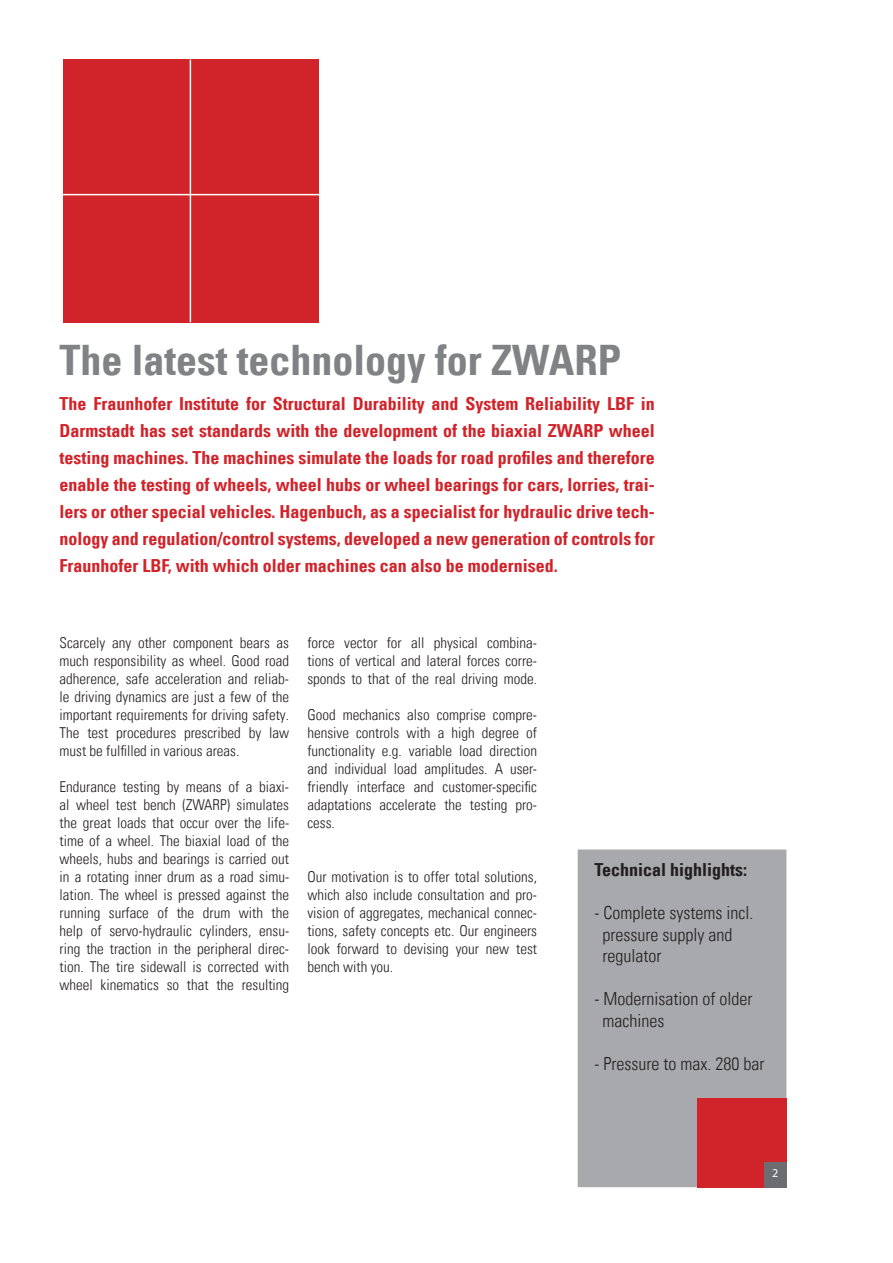
<style>
.page{position:relative;width:893px;height:1263px;background:#fff}
.page>*{position:absolute;margin:0;border:0;box-sizing:border-box;transform-origin:0 0}
.t1{font:42px "Univers Com 67 Bold Cond";color:#808285}
.t2{font:18px/27px "Univers Com 67 Bold Cond";color:#d1232a;text-align:justify}
.t3{font:18px/21.6px "Univers Com 47 Light Cond";color:#231f20}
.t4{font:18px "Univers Com 67 Bold Cond";color:#231f20}
.t5{font:15px/18px "Univers Com 47 Light Cond";color:#231f20;text-align:justify}
.t6{font:12px "Myriad Pro";color:#fff}
</style>
<div class="page">
<div style="left:63px;top:60px;width:255px;height:255px;background:#d1232a"></div>
<hr style="left:190px;top:60px;width:1px;height:255px;background:#fff">
<div style="left:63px;top:67px;width:255px;height:255px;background:#d1232a"></div>
<hr style="left:190px;top:67px;width:1px;height:255px;background:#fff">
<hr style="left:60px;top:194px;width:263px;height:1px;background:#fff">
<div style="left:578px;top:849px;width:208px;height:338px;background:#a8a9ad"></div>
<div style="left:697px;top:1098px;width:89px;height:89px;background:#d1232a"></div>
<div style="left:764px;top:1162px;width:22px;height:25px;background:#6c6d70"></div>
<h1 class="t1" style="left:60px;top:334px;width:563px">The latest technology for ZWARP</h1>
<p class="t2" style="left:60px;top:390px;width:597px">The Fraunhofer Institute for Structural Durability and System Reliability LBF in Darmstadt has set standards with the development of the biaxial ZWARP wheel testing machines. The machines simulate the loads for road profiles and therefore enable the testing of wheels, wheel hubs or wheel bearings for cars, lorries, trai&shy;lers or other special vehicles. Hagenbuch, as a specialist for hydraulic drive tech&shy;nology and regulation/control systems, developed a new generation of controls for Fraunhofer LBF, with which older machines can also be modernised.</p>
<p class="t5" style="left:60px;top:634px;width:231px">Scarcely any other component bears as much responsibility as wheel. Good road adherence, safe acceleration and reliab&shy;le driving dynamics are just a few of the important requirements for driving safety.<br>The test procedures prescribed by law must be fulfilled in various areas.</p>
<p class="t5" style="left:60px;top:778px;width:231px">Endurance testing by means of a biaxi&shy;al wheel test bench (ZWARP) simulates the great loads that occur over the life&shy;time of a wheel. The biaxial load of the wheels, hubs and bearings is carried out in a rotating inner drum as a road simu&shy;lation. The wheel is pressed against the running surface of the drum with the help of servo-hydraulic cylinders, ensu&shy;ring the traction in the peripheral direc&shy;tion. The tire sidewall is corrected with wheel kinematics so that the resulting</p>
<p class="t5" style="left:307px;top:634px;width:231px">force vector for all physical combina&shy;tions of vertical and lateral forces corre&shy;sponds to that of the real driving mode.</p>
<p class="t5" style="left:307px;top:706px;width:231px">Good mechanics also comprise compre&shy;hensive controls with a high degree of functionality e.g. variable load direction and individual load amplitudes. A user&shy;friendly interface and customer-specific adaptations accelerate the testing pro&shy;cess.</p>
<p class="t5" style="left:307px;top:868px;width:231px">Our motivation is to offer total solutions, which also include consultation and pro&shy;vision of aggregates, mechanical connec&shy;tions, safety concepts etc. Our engineers look forward to devising your new test bench with you.</p>
<p class="t4" style="left:594px;top:858px;width:154px">Technical highlights:</p>
<p class="t3" style="left:602px;top:902px;width:152px;text-indent:-8px">- Complete systems incl. pressure supply and regulator</p>
<p class="t3" style="left:602px;top:988px;width:151px;text-indent:-8px">- Modernisation of older machines</p>
<p class="t3" style="left:594px;top:1053px;width:171px">- Pressure to max. 280 bar</p>
<p class="t6" style="left:772px;top:1166px;width:8px">2</p>
</div>
